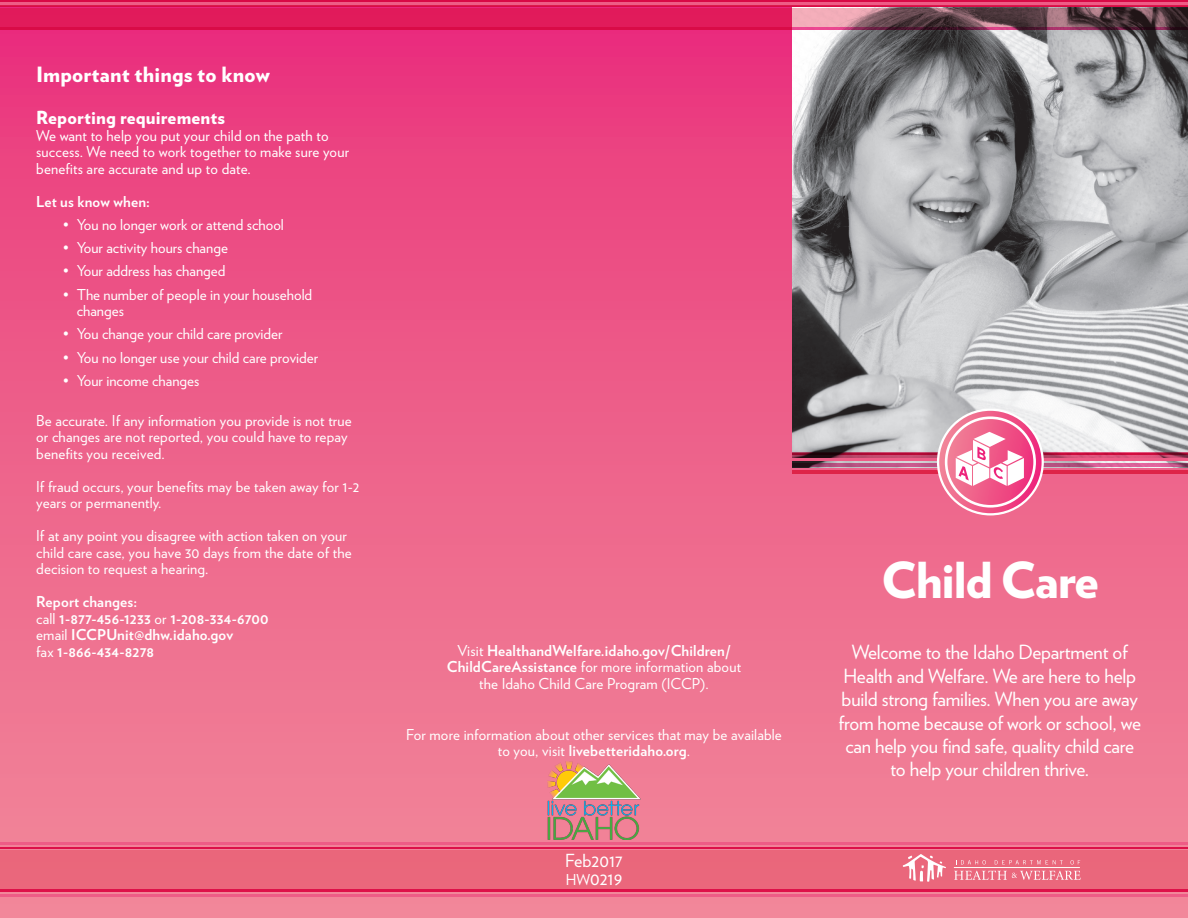
<style>
.page{position:relative;width:1188px;height:918px;background:#fff}
.page>*{position:absolute;margin:0;border:0;box-sizing:border-box;transform-origin:0 0}
.t1{font:900 49.5px "Verlag";letter-spacing:-.025em;color:#fff}
.Body_Titles{font:900 21px "Verlag";letter-spacing:.01em;color:#fff}
.t2{font:19.5px/23.4px "Verlag";letter-spacing:-.01em;color:#fff;text-align:center}
.Body_Titles-2{font:900 18px "Verlag";letter-spacing:.01em;color:#fff}
.t3{font:18px/18px "Verlag";color:#fff}
.Body_Paragraph{font:15px/16.5px "Verlag";letter-spacing:.01em;color:#fff}
.Body_Paragraph-2{font:700 15px "Verlag";letter-spacing:.01em;color:#fff}
.s1{font-weight:400}
.s2{font-weight:700}
.s3{font-size:15px}
</style>
<div class="page">
<div style="left:0;top:0;width:1188px;height:918px;background:linear-gradient(to bottom,#ea337c,#f28d9a)"></div>
<hr style="left:0;top:0;width:1188px;height:2px;background:#ea217b">
<hr style="left:0;top:893px;width:1188px;height:3px;background:#f1889a">
<hr style="left:0;top:842px;width:1188px;height:3px;background:#ee5c86">
<hr style="left:0;top:848px;width:1188px;height:1px;background:#ea217b">
<hr style="left:0;top:889px;width:1188px;height:3px;background:#ea217b">
<div style="left:0;top:850px;width:1188px;height:39px;background:#ea677c"></div>
<img style="left:792px;top:7px;width:396px;height:456px">
<hr style="left:792px;top:470px;width:396px;height:4px;background:#de2449">
<svg style="left:792px;top:463px;width:396px;height:4px"></svg>
<svg style="left:792px;top:452px;width:396px;height:6px"></svg>
<hr style="left:792px;top:458px;width:396px;height:3px;background:#ee5c86">
<hr style="left:792px;top:453px;width:396px;height:2px;background:#ea217b">
<svg style="left:939px;top:411px;width:103px;height:102px"></svg>
<hr style="left:0;top:2px;width:1188px;height:3px;background:#ee5c86">
<svg style="left:0;top:9px;width:1188px;height:18px;background:#be2e5b"></svg>
<hr style="left:0;top:28px;width:1188px;height:2px;background:#ea217b">
<svg style="left:903px;top:854px;width:43px;height:28px"></svg>
<svg style="left:954px;top:860px;width:127px;height:20px"></svg>
<hr style="left:954px;top:867px;width:126px;height:1px;background:#fffefa">
<img style="left:548px;top:761px;width:92px;height:78px">
<hr style="left:0;top:894px;width:1188px;height:3px;background:#ee5c86">
<hr style="left:0;top:5px;width:1188px;height:2px;background:#ea217b">
<p class="Body_Titles" style="left:36px;top:58px;width:235px">Important things to know</p>
<p class="Body_Titles-2" style="left:36px;top:103px;width:190px">Reporting requirements</p>
<p class="Body_Paragraph" style="left:36px;top:126px;width:314px">We want to help you put your child on the path to success. We need to work together to make sure your benefits are accurate and up to date.</p>
<p class="Body_Paragraph-2" style="left:36px;top:189px;width:115px">Let us know when:</p>
<p class="Body_Paragraph" style="left:63px;top:216px;width:222px">• You no longer work or attend school</p>
<p class="Body_Paragraph" style="left:63px;top:239px;width:166px">• Your activity hours change</p>
<p class="Body_Paragraph" style="left:63px;top:262px;width:164px">• Your address has changed</p>
<p class="Body_Paragraph" style="left:77px;top:285px;width:237px;text-indent:-14px">• The number of people in your household changes</p>
<p class="Body_Paragraph" style="left:63px;top:325px;width:221px">• You change your child care provider</p>
<p class="Body_Paragraph" style="left:63px;top:348px;width:257px">• You no longer use your child care provider</p>
<p class="Body_Paragraph" style="left:63px;top:372px;width:138px">• Your income changes</p>
<p class="Body_Paragraph" style="left:36px;top:411px;width:317px">Be accurate. If any information you provide is not true or changes are not reported, you could have to repay benefits you received.</p>
<p class="Body_Paragraph" style="left:36px;top:477px;width:324px">If fraud occurs, your benefits may be taken away for 1-2 years or permanently.</p>
<p class="Body_Paragraph" style="left:36px;top:527px;width:317px">If at any point you disagree with action taken on your child care case, you have 30 days from the date of the decision to request a hearing.</p>
<p class="Body_Paragraph-2" style="left:36px;top:590px;width:102px">Report changes:</p>
<p class="Body_Paragraph-2" style="left:36px;top:606px;width:234px"><span class="s1">call</span> 1-877-456-1233 <span class="s1">or</span> 1-208-334-6700</p>
<p class="Body_Paragraph-2" style="left:36px;top:623px;width:198px"><span class="s1">email</span> ICCPUnit@dhw.idaho.gov</p>
<p class="Body_Paragraph-2" style="left:36px;top:639px;width:119px"><span class="s1">fax</span> 1-866-434-8278</p>
<p class="Body_Paragraph" style="left:447px;top:641px;width:296px;text-align:center">Visit <span class="s2">HealthandWelfare.idaho.gov/Children/<br>ChildCareAssistance</span> for more information about the Idaho Child Care Program (ICCP).</p>
<p class="Body_Paragraph" style="left:406px;top:725px;width:377px;text-align:center">For more information about other services that may be available to you, visit <span class="s2">livebetteridaho.org</span>.</p>
<p class="t3" style="left:565px;top:851px;width:59px">Feb2017<br><span class="s3">HW</span>0219</p>
<p class="t1" style="left:881px;top:540px;width:219px">Child Care</p>
<p class="t2" style="left:838px;top:640px;width:304px">Welcome to the Idaho Department of Health and Welfare. We are here to help build strong families. When you are away from home because of work or school, we can help you find safe, quality child care to help your children thrive.</p>
</div>
